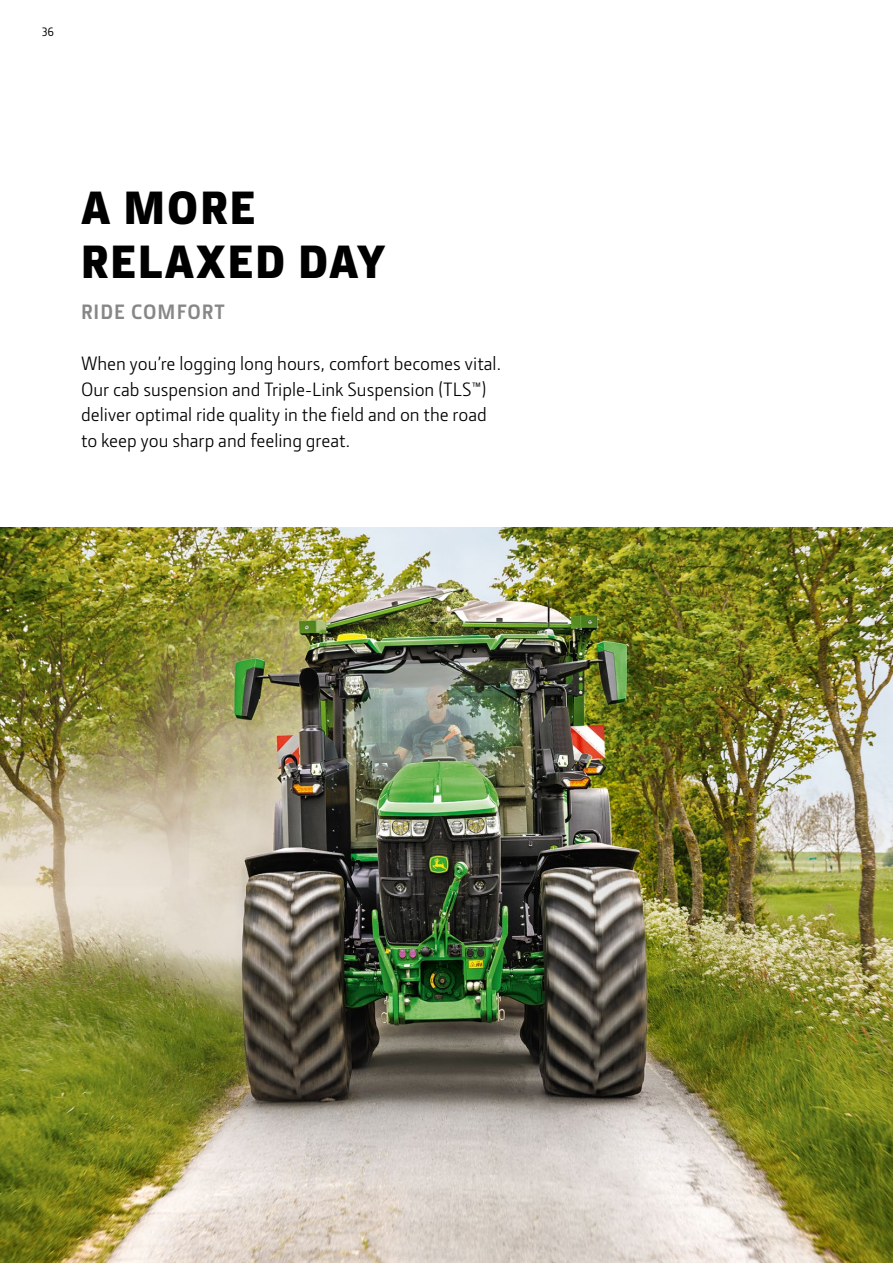
<style>
.page{position:relative;width:893px;height:1263px;background:#fff}
.page>*{position:absolute;margin:0;border:0;box-sizing:border-box;transform-origin:0 0}
.t1{font:900 48px/54px "Section";letter-spacing:.05em;color:#000}
.t2{font:700 21px "JD Sans Pro";letter-spacing:.05em;color:#878786}
.t3{font:19.5px/25.5px "JD Sans Pro";color:#000}
.t4{font:500 12px "JD Sans Pro";color:#000}
</style>
<div class="page">
<img style="left:0;top:527px;width:893px;height:736px">
<p class="t4" style="left:42px;top:23px;width:13px">36</p>
<h1 class="t1" style="left:81px;top:180px;width:306px">A MORE<br>RELAXED DAY</h1>
<p class="t2" style="left:81px;top:298px;width:145px">RIDE COMFORT</p>
<p class="t3" style="left:81px;top:350px;width:422px">When you’re logging long hours, comfort becomes vital.<br>Our cab suspension and Triple-Link Suspension (TLS™) deliver optimal ride quality in the field and on the road to keep you sharp and feeling great.</p>
</div>
